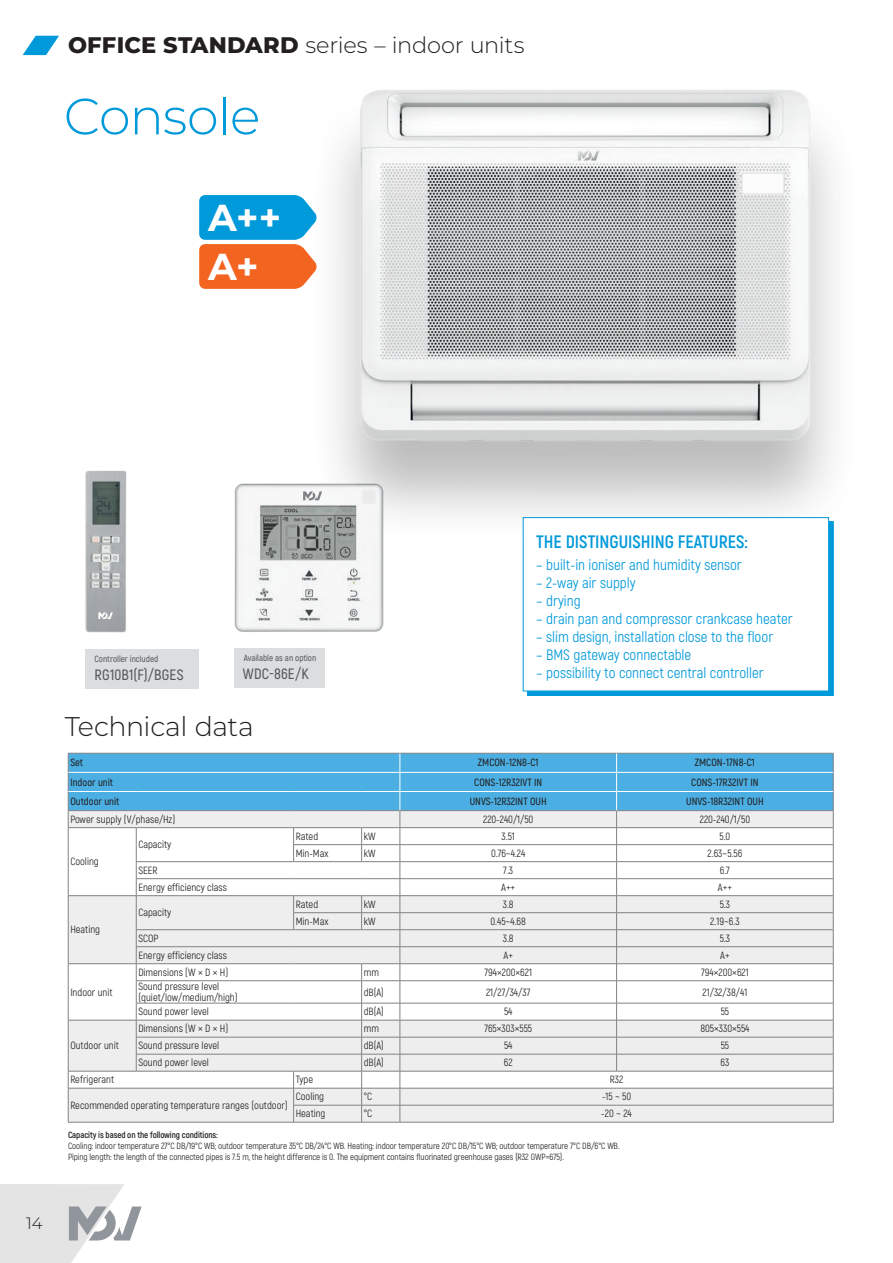
<style>
.page{position:relative;width:893px;height:1263px;background:#fff}
.page>*{position:absolute;margin:0;border:0;box-sizing:border-box;transform-origin:0 0}
.t1{font:300 51px "Montserrat";letter-spacing:-.02em;color:#0099da}
.t2{font:700 37.5px/49.1px "Montserrat";color:#fff}
.t3{font:300 27px "Montserrat";letter-spacing:-.02em;color:#231f20}
.t4{font:300 22.5px "Montserrat";letter-spacing:-.01em;color:#231f20}
.t5{font:700 18px "Akrobat";color:#0099da}
.t6{font:300 16.5px "Montserrat";color:#231f20}
.t7{font:15px "Akrobat";color:#0099da}
.t8{font:600 15px "Akrobat";letter-spacing:.015em;color:#57585a}
.t9{font:10.5px/10.8px "Akrobat";color:#231f20}
.t10{font:600 10.5px "Akrobat";color:#231f20}
.t11{font:9px/10.8px "Akrobat";letter-spacing:-.01em;color:#231f20}
.t12{font:700 9px "Akrobat";letter-spacing:-.01em;color:#231f20}
.t13{font:600 9px "Akrobat";color:#57585a}
.s1{font-weight:800}
</style>
<div class="page">
<div style="left:308px;top:88px;width:554px;height:455px;background:#231f20;opacity:.3"></div>
<img style="left:325px;top:88px;width:516px;height:374px">
<hr style="left:68px;top:1122px;width:68px;height:1px;background:#808285">
<hr style="left:136px;top:1122px;width:158px;height:1px;background:#808285">
<hr style="left:294px;top:1122px;width:68px;height:1px;background:#808285">
<hr style="left:362px;top:1122px;width:38px;height:1px;background:#808285">
<hr style="left:400px;top:1122px;width:217px;height:1px;background:#808285">
<hr style="left:617px;top:1122px;width:216px;height:1px;background:#808285">
<svg style="left:68px;top:753px;width:766px;height:369px"></svg>
<hr style="left:617px;top:1105px;width:216px;height:1px;background:#808285">
<div style="left:527px;top:521px;width:306px;height:175px;background:#0099da"></div>
<div style="left:523px;top:518px;width:306px;height:173px;background:#fff"></div>
<div style="left:523px;top:517px;width:306px;height:174px;border:1px solid #0099da"></div>
<div style="left:85px;top:649px;width:113px;height:39px;background:#dcdddf"></div>
<div style="left:234px;top:648px;width:91px;height:40px;background:#dcdddf"></div>
<img style="left:235px;top:483px;width:148px;height:149px">
<svg style="left:303px;top:491px;width:19px;height:9px"></svg>
<svg style="left:199px;top:195px;width:118px;height:94px;background:#888d8c"></svg>
<img style="left:85px;top:471px;width:41px;height:161px">
<svg style="left:98px;top:612px;width:15px;height:7px"></svg>
<svg style="left:0;top:1184px;width:142px;height:79px"></svg>
<svg style="left:23px;top:36px;width:36px;height:19px"></svg>
<h3 class="t4" style="left:68px;top:30px;width:458px"><span class="s1">OFFICE STANDARD</span> series – indoor units</h3>
<h1 class="t1" style="left:64px;top:82px;width:198px">Console</h1>
<h2 class="t2" style="left:208px;top:192px;width:74px">A++<br>A+</h2>
<p class="t13" style="left:95px;top:653px;width:65px">Controller included</p>
<h3 class="t8" style="left:95px;top:666px;width:90px">RG10B1(F)/BGES</h3>
<p class="t13" style="left:244px;top:652px;width:74px">Available as an option</p>
<h3 class="t8" style="left:243px;top:665px;width:67px">WDC-86E/K</h3>
<h3 class="t5" style="left:536px;top:530px;width:213px">THE DISTINGUISHING FEATURES:</h3>
<h3 class="t7" style="left:536px;top:556px;width:207px">– built-in ioniser and humidity sensor</h3>
<h3 class="t7" style="left:536px;top:574px;width:101px">– 2-way air supply</h3>
<h3 class="t7" style="left:536px;top:592px;width:46px">– drying</h3>
<h3 class="t7" style="left:536px;top:610px;width:258px">– drain pan and compressor crankcase heater</h3>
<h3 class="t7" style="left:536px;top:628px;width:238px">– slim design, installation close to the floor</h3>
<h3 class="t7" style="left:536px;top:646px;width:157px">– BMS gateway connectable</h3>
<h3 class="t7" style="left:536px;top:664px;width:229px">– possibility to connect central controller</h3>
<h3 class="t3" style="left:65px;top:708px;width:190px">Technical data</h3>
<p class="t10" style="left:70px;top:756px;width:14px">Set</p>
<p class="t10" style="left:478px;top:756px;width:62px">ZMCON-12N8-C1</p>
<p class="t10" style="left:695px;top:756px;width:62px">ZMCON-17N8-C1</p>
<p class="t10" style="left:70px;top:775px;width:44px">Indoor unit</p>
<p class="t10" style="left:474px;top:775px;width:69px">CONS-12R32IVT IN</p>
<p class="t10" style="left:691px;top:775px;width:69px">CONS-17R32IVT IN</p>
<p class="t10" style="left:70px;top:795px;width:51px">Outdoor unit</p>
<p class="t10" style="left:470px;top:795px;width:78px">UNVS-12R32INT OUH</p>
<p class="t10" style="left:686px;top:795px;width:79px">UNVS-18R32INT OUH</p>
<p class="t9" style="left:70px;top:814px;width:106px">Power supply (V/phase/Hz)</p>
<p class="t9" style="left:483px;top:814px;width:52px">220-240/1/50</p>
<p class="t9" style="left:700px;top:814px;width:52px">220-240/1/50</p>
<p class="t9" style="left:70px;top:856px;width:30px">Cooling</p>
<p class="t9" style="left:296px;top:831px;width:24px">Rated</p>
<p class="t9" style="left:364px;top:831px;width:13px">kW</p>
<p class="t9" style="left:502px;top:831px;width:15px">3.51</p>
<p class="t9" style="left:719px;top:831px;width:12px">5.0</p>
<p class="t9" style="left:296px;top:848px;width:34px">Min-Max</p>
<p class="t9" style="left:364px;top:848px;width:13px">kW</p>
<p class="t9" style="left:491px;top:848px;width:36px">0.76~4.24</p>
<p class="t9" style="left:708px;top:848px;width:36px">2.63~5.56</p>
<p class="t9" style="left:138px;top:839px;width:34px">Capacity</p>
<p class="t9" style="left:138px;top:865px;width:21px">SEER</p>
<p class="t9" style="left:503px;top:865px;width:11px">7.3</p>
<p class="t9" style="left:720px;top:865px;width:12px">6.7</p>
<p class="t9" style="left:138px;top:882px;width:90px">Energy efficiency class</p>
<p class="t9" style="left:501px;top:882px;width:16px">A++</p>
<p class="t9" style="left:718px;top:882px;width:16px">A++</p>
<p class="t9" style="left:70px;top:924px;width:31px">Heating</p>
<p class="t9" style="left:70px;top:986px;width:44px">Indoor unit</p>
<p class="t9" style="left:70px;top:1040px;width:50px">Outdoor unit</p>
<p class="t9" style="left:138px;top:907px;width:34px">Capacity</p>
<p class="t9" style="left:296px;top:899px;width:24px">Rated</p>
<p class="t9" style="left:364px;top:899px;width:13px">kW</p>
<p class="t9" style="left:503px;top:899px;width:12px">3.8</p>
<p class="t9" style="left:720px;top:899px;width:12px">5.3</p>
<p class="t9" style="left:296px;top:916px;width:34px">Min-Max</p>
<p class="t9" style="left:364px;top:916px;width:13px">kW</p>
<p class="t9" style="left:490px;top:916px;width:37px">0.45~4.68</p>
<p class="t9" style="left:710px;top:916px;width:31px">2.19~6.3</p>
<p class="t9" style="left:138px;top:933px;width:22px">SCOP</p>
<p class="t9" style="left:503px;top:933px;width:12px">3.8</p>
<p class="t9" style="left:720px;top:933px;width:12px">5.3</p>
<p class="t9" style="left:138px;top:950px;width:90px">Energy efficiency class</p>
<p class="t9" style="left:503px;top:950px;width:11px">A+</p>
<p class="t9" style="left:720px;top:950px;width:11px">A+</p>
<p class="t9" style="left:138px;top:967px;width:91px">Dimensions (W × D × H)</p>
<p class="t9" style="left:364px;top:967px;width:17px">mm</p>
<p class="t9" style="left:484px;top:967px;width:49px">794×200×621</p>
<p class="t9" style="left:701px;top:967px;width:49px">794×200×621</p>
<p class="t9" style="left:138px;top:981px;width:101px">Sound pressure level (quiet/low/medium/high)</p>
<p class="t9" style="left:364px;top:986px;width:21px">dB(A)</p>
<p class="t9" style="left:486px;top:986px;width:46px">21/27/34/37</p>
<p class="t9" style="left:703px;top:986px;width:46px">21/32/38/41</p>
<p class="t9" style="left:138px;top:1006px;width:72px">Sound power level</p>
<p class="t9" style="left:364px;top:1006px;width:21px">dB(A)</p>
<p class="t9" style="left:504px;top:1006px;width:10px">54</p>
<p class="t9" style="left:721px;top:1006px;width:10px">55</p>
<p class="t9" style="left:138px;top:1023px;width:91px">Dimensions (W × D × H)</p>
<p class="t9" style="left:364px;top:1023px;width:17px">mm</p>
<p class="t9" style="left:484px;top:1023px;width:49px">765×303×555</p>
<p class="t9" style="left:700px;top:1023px;width:51px">805×330×554</p>
<p class="t9" style="left:138px;top:1040px;width:82px">Sound pressure level</p>
<p class="t9" style="left:364px;top:1040px;width:21px">dB(A)</p>
<p class="t9" style="left:504px;top:1040px;width:10px">54</p>
<p class="t9" style="left:721px;top:1040px;width:10px">55</p>
<p class="t9" style="left:138px;top:1057px;width:72px">Sound power level</p>
<p class="t9" style="left:364px;top:1057px;width:21px">dB(A)</p>
<p class="t9" style="left:504px;top:1057px;width:10px">62</p>
<p class="t9" style="left:720px;top:1057px;width:10px">63</p>
<p class="t9" style="left:70px;top:1074px;width:45px">Refrigerant</p>
<p class="t9" style="left:296px;top:1074px;width:19px">Type</p>
<p class="t9" style="left:610px;top:1074px;width:15px">R32</p>
<p class="t9" style="left:70px;top:1100px;width:219px">Recommended operating temperature ranges (outdoor)</p>
<p class="t9" style="left:296px;top:1091px;width:30px">Cooling</p>
<p class="t9" style="left:364px;top:1091px;width:10px">°C</p>
<p class="t9" style="left:602px;top:1091px;width:31px">-15 ~ 50</p>
<p class="t9" style="left:296px;top:1108px;width:31px">Heating</p>
<p class="t9" style="left:364px;top:1108px;width:10px">°C</p>
<p class="t9" style="left:601px;top:1108px;width:32px">-20 ~ 24</p>
<p class="t12" style="left:68px;top:1129px;width:151px">Capacity is based on the following conditions:</p>
<p class="t11" style="left:68px;top:1140px;width:553px">Cooling: indoor temperature 27°C DB/19°C WB; outdoor temperature 35°C DB/24°C WB. Heating: indoor temperature 20°C DB/15°C WB; outdoor temperature 7°C DB/6°C WB.<br>Piping length: the length of the connected pipes is 7.5 m, the height difference is 0. The equipment contains fluorinated greenhouse gases (R32 GWP=675).</p>
<h3 class="t6" style="left:26px;top:1212px;width:18px">14</h3>
</div>
